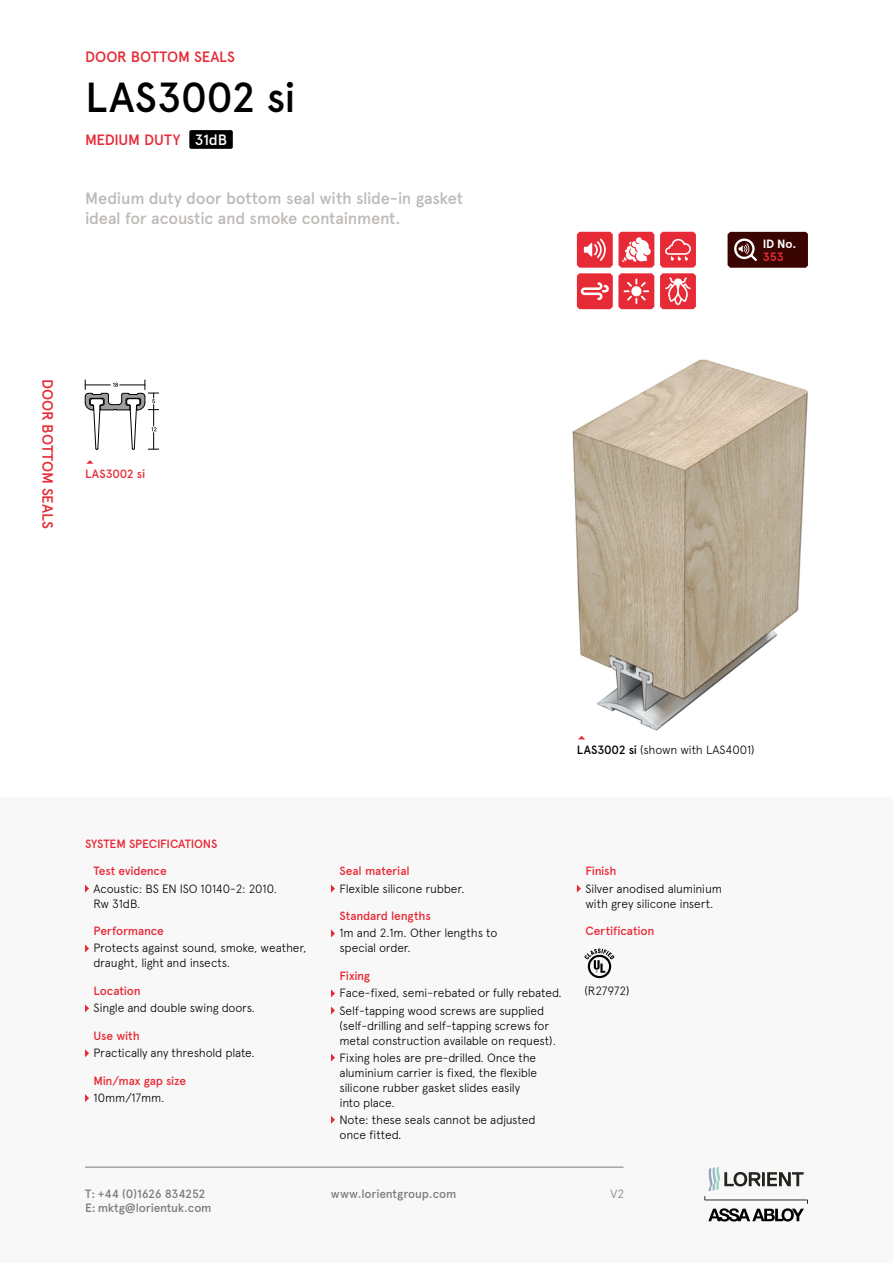
<style>
.page{position:relative;width:893px;height:1263px;background:#fff}
.page>*{position:absolute;margin:0;border:0;box-sizing:border-box;transform-origin:0 0}
.t1{font:500 42px "Apercu Pro";letter-spacing:-.015em;color:#000}
.t2{font:500 16.5px/19.5px "Apercu Pro";letter-spacing:-.015em;color:#bdb9b7}
.t3{font:500 15px "Apercu Pro";letter-spacing:-.01em;color:#e62a36}
.t4{font:500 15px "Apercu Pro";color:#fff}
.t5{font:300 12px/15px "Apercu Pro";letter-spacing:-.015em;color:#000}
.t6{font:500 12px "Apercu Pro";letter-spacing:-.01em;color:#e62a36}
.t7{font:500 12px/14.4px "Apercu Pro";letter-spacing:-.02em;color:#7f7b7d}
.t8{font:700 12px "Apercu Pro";color:#fff}
.t9{font:700 12px "Apercu Pro";color:#e62a36}
.t10{font:300 12px "Apercu Pro";color:#7f7b7d}
.s1{font-weight:500}
</style>
<div class="page">
<div style="left:0;top:797px;width:893px;height:466px;background:#f9f8f8"></div>
<img style="left:572px;top:359px;width:236px;height:372px">
<svg style="left:577px;top:232px;width:77px;height:77px"></svg>
<svg style="left:660px;top:232px;width:36px;height:77px;background:#eb5761"></svg>
<svg style="left:85px;top:884px;width:4px;height:8px"></svg>
<svg style="left:85px;top:944px;width:4px;height:8px"></svg>
<svg style="left:85px;top:1004px;width:4px;height:8px"></svg>
<svg style="left:85px;top:1049px;width:4px;height:8px"></svg>
<svg style="left:85px;top:1094px;width:4px;height:8px"></svg>
<svg style="left:331px;top:884px;width:4px;height:8px"></svg>
<svg style="left:331px;top:929px;width:4px;height:8px"></svg>
<svg style="left:331px;top:989px;width:4px;height:8px"></svg>
<svg style="left:331px;top:1006px;width:4px;height:8px"></svg>
<svg style="left:331px;top:1053px;width:4px;height:9px"></svg>
<svg style="left:331px;top:1116px;width:4px;height:8px"></svg>
<svg style="left:577px;top:884px;width:4px;height:8px"></svg>
<svg style="left:584px;top:948px;width:30px;height:30px"></svg>
<svg style="left:85px;top:380px;width:74px;height:70px"></svg>
<svg style="left:86px;top:460px;width:7px;height:4px"></svg>
<svg style="left:578px;top:736px;width:7px;height:3px"></svg>
<svg style="left:189px;top:130px;width:44px;height:19px"></svg>
<svg style="left:728px;top:232px;width:80px;height:36px;background:#491813"></svg>
<hr style="left:85px;top:1167px;width:538px;height:1px;background:#7f7b7d">
<svg style="left:704px;top:1167px;width:104px;height:54px"></svg>
<p class="t3" style="left:85px;top:45px;width:151px">DOOR BOTTOM SEALS</p>
<h1 class="t1" style="left:85px;top:66px;width:212px">LAS3002 si</h1>
<p class="t3" style="left:85px;top:128px;width:97px">MEDIUM DUTY</p>
<p class="t4" style="left:195px;top:128px;width:34px">31dB</p>
<h2 class="t2" style="left:85px;top:187px;width:380px">Medium duty door bottom seal with slide-in gasket ideal for acoustic and smoke containment.</h2>
<p class="t3" style="left:59px;top:379px;width:151px;rotate:90deg">DOOR BOTTOM SEALS</p>
<p class="t6" style="left:85px;top:465px;width:62px">LAS3002 si</p>
<p class="t8" style="left:763px;top:235px;width:35px">ID No.</p>
<p class="t9" style="left:763px;top:248px;width:23px">353</p>
<p class="t5" style="left:577px;top:741px;width:179px"><span class="s1">LAS3002 si</span> (shown with LAS4001)</p>
<p class="t6" style="left:85px;top:834px;width:134px">SYSTEM SPECIFICATIONS</p>
<p class="t6" style="left:94px;top:862px;width:75px">Test evidence</p>
<p class="t5" style="left:94px;top:880px;width:185px">Acoustic: BS EN ISO 10140-2: 2010.<br>Rw 31dB.</p>
<p class="t6" style="left:94px;top:922px;width:72px">Performance</p>
<p class="t5" style="left:94px;top:940px;width:214px">Protects against sound, smoke, weather, draught, light and insects.</p>
<p class="t6" style="left:94px;top:982px;width:49px">Location</p>
<p class="t5" style="left:94px;top:999px;width:163px">Single and double swing doors.</p>
<p class="t6" style="left:94px;top:1027px;width:48px">Use with</p>
<p class="t5" style="left:94px;top:1044px;width:163px">Practically any threshold plate.</p>
<p class="t6" style="left:94px;top:1072px;width:94px">Min/max gap size</p>
<p class="t5" style="left:94px;top:1089px;width:72px">10mm/17mm.</p>
<p class="t6" style="left:339px;top:862px;width:72px">Seal material</p>
<p class="t5" style="left:339px;top:880px;width:126px">Flexible silicone rubber.</p>
<p class="t6" style="left:339px;top:907px;width:93px">Standard lengths</p>
<p class="t5" style="left:339px;top:925px;width:159px">1m and 2.1m. Other lengths to special order.</p>
<p class="t6" style="left:339px;top:967px;width:32px">Fixing</p>
<p class="t5" style="left:339px;top:983px;width:224px;line-height:17.1px">Face-fixed, semi-rebated or fully rebated.<br>Self-tapping wood screws are supplied</p>
<p class="t5" style="left:339px;top:1017px;width:218px">(self-drilling and self-tapping screws for metal construction available on request).</p>
<p class="t5" style="left:339px;top:1049px;width:199px">Fixing holes are pre-drilled. Once the aluminium carrier is fixed, the flexible silicone rubber gasket slides easily into place.</p>
<p class="t5" style="left:339px;top:1111px;width:198px">Note: these seals cannot be adjusted once fitted.</p>
<p class="t7" style="left:85px;top:1185px;width:128px">T: +44 (0)1626 834252<br>E: mktg@lorientuk.com</p>
<p class="t7" style="left:331px;top:1185px;width:127px">www.lorientgroup.com</p>
<p class="t6" style="left:585px;top:862px;width:33px">Finish</p>
<p class="t5" style="left:585px;top:880px;width:138px">Silver anodised aluminium with grey silicone insert.</p>
<p class="t6" style="left:585px;top:922px;width:71px">Certification</p>
<p class="t5" style="left:584px;top:982px;width:47px">(R27972)</p>
<p class="t10" style="left:611px;top:1185px;width:15px">V2</p>
</div>
